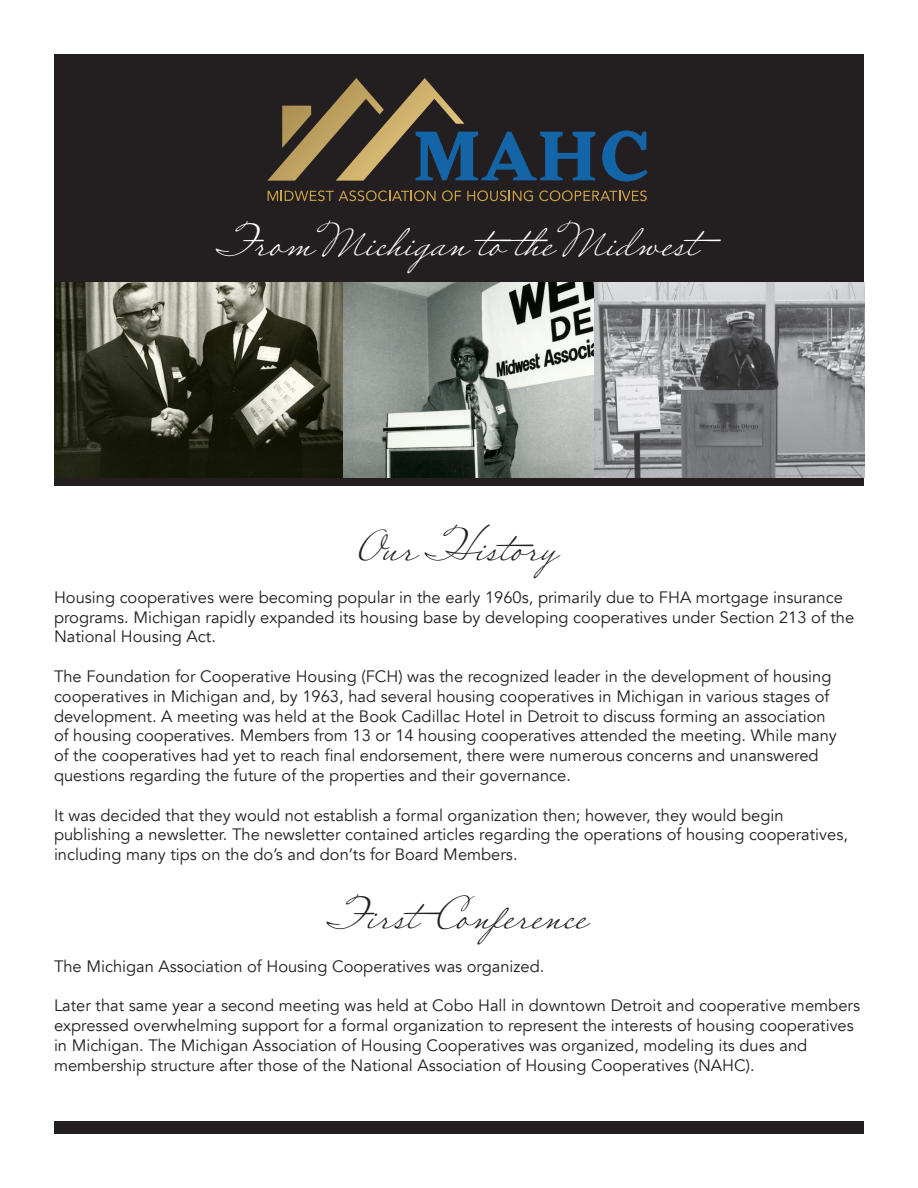
<style>
.page{position:relative;width:918px;height:1188px;background:#fff}
.page>*{position:absolute;margin:0;border:0;box-sizing:border-box;transform-origin:0 0}
.t1{font:700 73.5px "Battlefin";color:#1465a8}
.t2{font:42px "Miss Robertson Pro";color:#231f20}
.t3{font:42px "Miss Robertson Pro";color:#fff}
.t4{font:16.5px/19.8px "Avenir";color:#231f20}
</style>
<div class="page">
<div style="left:54px;top:54px;width:810px;height:432px;background:#231f20"></div>
<img style="left:54px;top:283px;width:541px;height:194px">
<img style="left:595px;top:283px;width:270px;height:194px">
<svg style="left:267px;top:78px;width:197px;height:103px"></svg>
<svg style="left:268px;top:190px;width:168px;height:11px"></svg>
<svg style="left:442px;top:190px;width:19px;height:11px"></svg>
<svg style="left:467px;top:190px;width:66px;height:11px"></svg>
<svg style="left:539px;top:190px;width:108px;height:11px"></svg>
<div style="left:54px;top:1121px;width:810px;height:13px;background:#231f20"></div>
<p class="t1" style="left:413px;top:115px;width:239px">MAHC</p>
<p class="t3" style="left:218px;top:215px;width:508px">From Michigan to the Midwest</p>
<p class="t2" style="left:359px;top:520px;width:202px">Our History</p>
<p class="t4" style="left:54px;top:587px;width:802px">Housing cooperatives were becoming popular in the early 1960s, primarily due to FHA mortgage insurance programs. Michigan rapidly expanded its housing base by developing cooperatives under Section 213 of the<br>National Housing Act.</p>
<p class="t4" style="left:54px;top:667px;width:784px">The Foundation for Cooperative Housing (FCH) was the recognized leader in the development of housing cooperatives in Michigan and, by 1963, had several housing cooperatives in Michigan in various stages of development. A meeting was held at the Book Cadillac Hotel in Detroit to discuss forming an association of housing cooperatives. Members from 13 or 14 housing cooperatives attended the meeting. While many of the cooperatives had yet to reach final endorsement, there were numerous concerns and unanswered questions regarding the future of the properties and their governance.</p>
<p class="t4" style="left:54px;top:805px;width:796px">It was decided that they would not establish a formal organization then; however, they would begin publishing a newsletter. The newsletter contained articles regarding the operations of housing cooperatives, including many tips on the do’s and don’ts for Board Members.</p>
<p class="t2" style="left:329px;top:888px;width:261px">FirstConference</p>
<p class="t4" style="left:54px;top:956px;width:492px">The Michigan Association of Housing Cooperatives was organized.</p>
<p class="t4" style="left:54px;top:996px;width:808px">Later that same year a second meeting was held at Cobo Hall in downtown Detroit and cooperative members expressed overwhelming support for a formal organization to represent the interests of housing cooperatives in Michigan. The Michigan Association of Housing Cooperatives was organized, modeling its dues and membership structure after those of the National Association of Housing Cooperatives (NAHC).</p>
</div>
